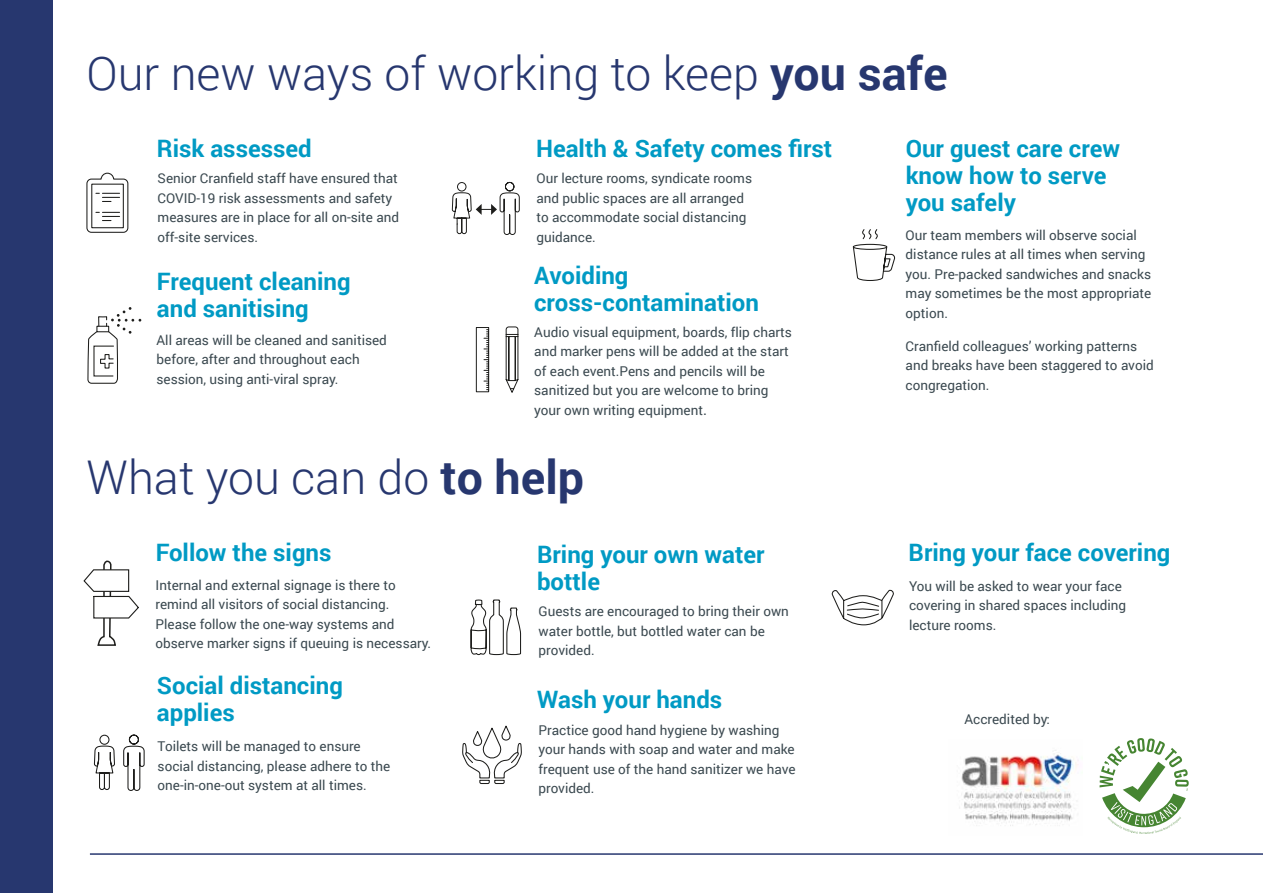
<style>
.page{position:relative;width:1263px;height:893px;background:#fff}
.page>*{position:absolute;margin:0;border:0;box-sizing:border-box;transform-origin:0 0}
.t1{font:300 46.5px "Roboto";color:#27376f}
.t2{font:700 24px/27px "Roboto";color:#009ac4}
.t3{font:13.5px/19.5px "Roboto";color:#3b4950}
.s1{font-weight:700}
.s2{font-size:15px}
</style>
<div class="page">
<div style="left:0;top:0;width:52px;height:893px;background:#27376f"></div>
<img style="left:959px;top:750px;width:120px;height:76px">
<svg style="left:1099px;top:738px;width:90px;height:96px"></svg>
<svg style="left:86px;top:172px;width:43px;height:61px"></svg>
<svg style="left:451px;top:182px;width:69px;height:53px"></svg>
<svg style="left:476px;top:326px;width:43px;height:67px"></svg>
<svg style="left:852px;top:229px;width:44px;height:52px"></svg>
<svg style="left:83px;top:307px;width:58px;height:339px"></svg>
<svg style="left:93px;top:734px;width:52px;height:57px"></svg>
<svg style="left:462px;top:599px;width:60px;height:185px"></svg>
<svg style="left:831px;top:589px;width:63px;height:37px"></svg>
<hr style="left:90px;top:853px;width:1173px;height:2px;background:#27376f">
<h1 class="t1" style="left:86px;top:41px;width:863px">Our new ways of working to keep <span class="s1">you safe</span></h1>
<h2 class="t2" style="left:157px;top:134px;width:156px">Risk assessed</h2>
<p class="t3" style="left:158px;top:168px;width:243px">Senior Cranfield staff have ensured that COVID-19 risk assessments and safety measures are in place for all on-site and off-site services.</p>
<h2 class="t2" style="left:157px;top:267px;width:195px">Frequent cleaning and sanitising</h2>
<p class="t3" style="left:157px;top:329px;width:232px">All areas will be cleaned and sanitised before, after and throughout each session, using anti-viral spray.</p>
<h2 class="t2" style="left:536px;top:134px;width:298px">Health &amp; Safety comes first</h2>
<p class="t3" style="left:536px;top:168px;width:217px">Our lecture rooms, syndicate rooms and public spaces are all arranged to accommodate social distancing guidance.</p>
<h2 class="t2" style="left:534px;top:261px;width:226px">Avoiding cross-contamination</h2>
<p class="t3" style="left:534px;top:322px;width:259px">Audio visual equipment, boards, flip charts and marker pens will be added at the start of each event.Pens and pencils will be sanitized but you are welcome to bring your own writing equipment<span class="s2">.</span></p>
<h1 class="t1" style="left:86px;top:445px;width:499px">What you can do <span class="s1">to help</span></h1>
<h2 class="t2" style="left:906px;top:134px;width:216px">Our guest care crew know how to serve you safely</h2>
<p class="t3" style="left:905px;top:225px;width:247px">Our team members will observe social distance rules at all times when serving you. Pre-packed sandwiches and snacks may sometimes be the most appropriate option.</p>
<p class="t3" style="left:905px;top:336px;width:250px">Cranfield colleagues’ working patterns and breaks have been staggered to avoid congregation.</p>
<h2 class="t2" style="left:156px;top:538px;width:177px">Follow the signs</h2>
<p class="t3" style="left:155px;top:575px;width:277px">Internal and external signage is there to remind all visitors of social distancing.<br>Please follow the one-way systems and observe marker signs if queuing is necessary.</p>
<h2 class="t2" style="left:157px;top:671px;width:187px">Social distancing applies</h2>
<p class="t3" style="left:158px;top:736px;width:234px">Toilets will be managed to ensure social distancing, please adhere to the one-in-one-out system at all times.</p>
<h2 class="t2" style="left:537px;top:540px;width:229px">Bring your own water bottle</h2>
<h2 class="t2" style="left:908px;top:538px;width:263px">Bring your face covering</h2>
<p class="t3" style="left:909px;top:576px;width:219px">You will be asked to wear your face covering in shared spaces including lecture rooms.</p>
<p class="t3" style="left:539px;top:601px;width:252px">Guests are encouraged to bring their own water bottle, but bottled water can be provided.</p>
<h2 class="t2" style="left:537px;top:685px;width:186px">Wash your hands</h2>
<p class="t3" style="left:538px;top:720px;width:259px">Practice good hand hygiene by washing your hands with soap and water and make frequent use of the hand sanitizer we have provided.</p>
<p class="t3" style="left:964px;top:709px;width:87px">Accredited by:</p>
</div>
